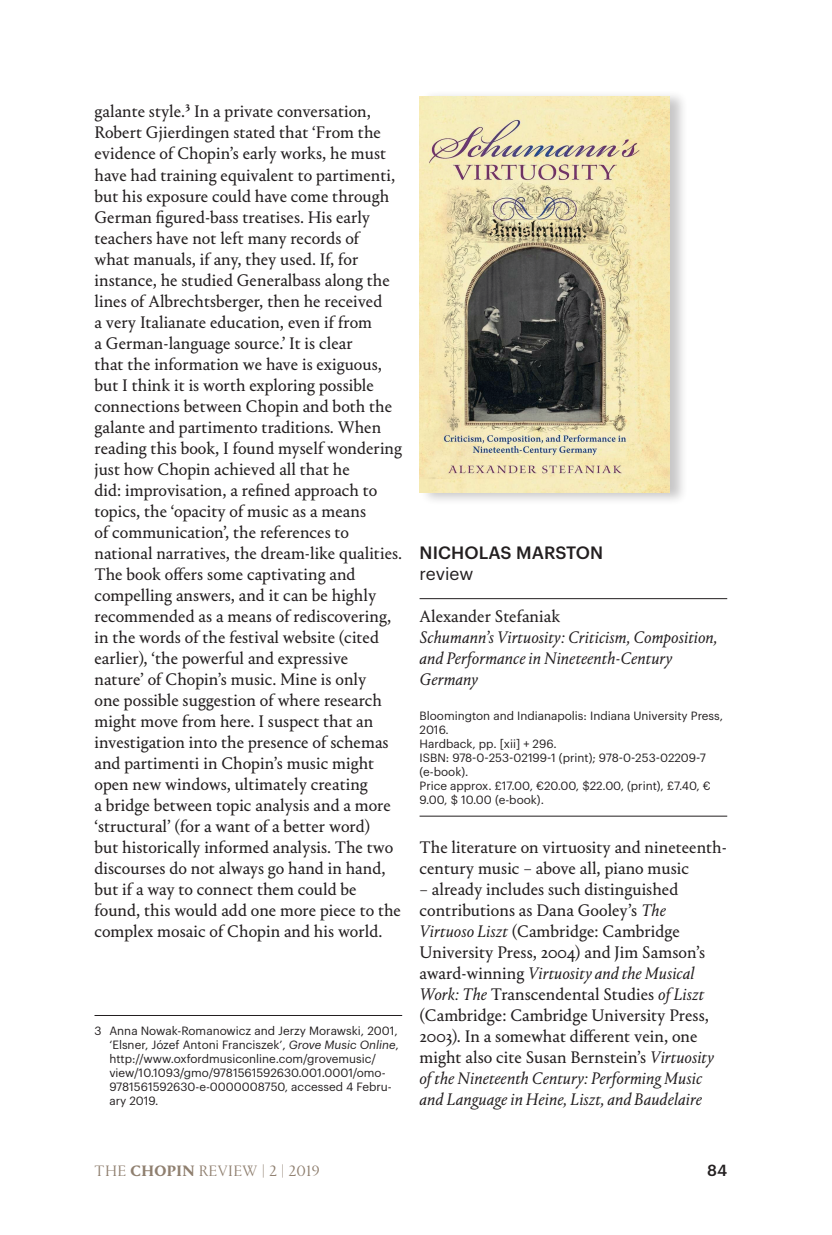
<style>
.page{position:relative;width:832px;height:1235px;background:#fff}
.page>*{position:absolute;margin:0;border:0;box-sizing:border-box;transform-origin:0 0}
.t1{font:17.5px/21px "Portrait Text";color:#231f20}
.t2{font:italic 17.5px/21px "Portrait Text";color:#231f20}
.t3{font:500 17.5px "Graphik";color:#231f20}
.t4{font:17.5px "Graphik";color:#231f20}
.t5{font:300 15.75px "Portrait";letter-spacing:.03em;color:#8f7f6f}
.t6{font:500 15.75px "Graphik";color:#231f20}
.t7{font:11.72px/14px "Graphik";color:#231f20}
.s1{font-style:italic}
.s2{font-weight:700}
</style>
<div class="page">
<hr style="left:94px;top:1015px;width:308px;height:1px;background:#231f20">
<hr style="left:419px;top:598px;width:308px;height:1px;background:#231f20">
<hr style="left:419px;top:816px;width:308px;height:1px;background:#231f20">
<div style="left:420px;top:90px;width:268px;height:415px;background:#231f20;opacity:.25"></div>
<img style="left:419px;top:96px;width:250px;height:397px">
<p class="t1" style="left:94px;top:100px;width:309px">galante style.3 In a private conversation, Robert Gjierdingen stated that ‘From the evidence of Chopin’s early works, he must have had training equivalent to partimenti, but his exposure could have come through German figured-bass treatises. His early teachers have not left many records of<br>what manuals, if any, they used. If, for instance, he studied Generalbass along the lines of Albrechtsberger, then he received<br>a very Italianate education, even if from<br>a German-language source.’ It is clear<br>that the information we have is exiguous, but I think it is worth exploring possible connections between Chopin and both the galante and partimento traditions. When reading this book, I found myself wondering just how Chopin achieved all that he<br>did: improvisation, a refined approach to topics, the ‘opacity of music as a means<br>of communication’, the references to national narratives, the dream-like qualities.<br>The book offers some captivating and compelling answers, and it can be highly recommended as a means of rediscovering, in the words of the festival website (cited earlier), ‘the powerful and expressive<br>nature’ of Chopin’s music. Mine is only<br>one possible suggestion of where research might move from here. I suspect that an investigation into the presence of schemas and partimenti in Chopin’s music might open new windows, ultimately creating<br>a bridge between topic analysis and a more ‘structural’ (for a want of a better word)<br>but historically informed analysis. The two discourses do not always go hand in hand, but if a way to connect them could be found, this would add one more piece to the complex mosaic of Chopin and his world.</p>
<p class="t7" style="left:109px;top:1022px;width:291px;text-indent:-15px">3 Anna Nowak-Romanowicz and Jerzy Morawski, 2001, ‘Elsner, Józef Antoni Franciszek’, <span class="s1">Grove Music Online</span>, http://www.oxfordmusiconline.com/grovemusic/ view/10.1093/gmo/9781561592630.001.0001/omo-9781561592630-e-0000008750, accessed 4 Febru&shy;ary 2019.</p>
<p class="t3" style="left:419px;top:539px;width:26px">NICHOLAS</p>
<p class="t3" style="left:516px;top:539px;width:29px">MARSTON</p>
<p class="t4" style="left:419px;top:560px;width:55px">review</p>
<p class="t1" style="left:419px;top:604px;width:142px">Alexander Stefaniak</p>
<p class="t2" style="left:419px;top:625px;width:300px">Schumann’s Virtuosity: Criticism, Composition, and Performance in Nineteenth-Century<br>Germany</p>
<p class="t7" style="left:419px;top:707px;width:305px">Bloomington and I ndianapolis: I ndiana University Press, 2016.<br>Hardback, pp. [xii] + 296.<br>IS BN : 978-0-253-02199-1 (print); 978-0-253-02209-7 (e-book).<br>Price approx. £17.00, €20.00, $22.00, (print), £7.40, € 9.00, $ 10.00 (e-book).</p>
<p class="t1" style="left:419px;top:835px;width:309px">The literature on virtuosity and nineteenth&shy;century music – above all, piano music</p>
<p class="t1" style="left:419px;top:877px;width:296px">– already includes such distinguished contributions as Dana Gooley’s <span class="s1">The Virtuoso Liszt</span> (Cambridge: Cambridge University Press, 2004) and Jim Samson’s award-winning <span class="s1">Virtuosity and the Musical Work: The</span> Transcendental Studies <span class="s1">of Liszt </span>(Cambridge: Cambridge University Press, 2003). In a somewhat different vein, one might also cite Susan Bernstein’s <span class="s1">Virtuosity of the Nineteenth Century: Performing Music and Language in Heine, Liszt, and Baudelaire</span></p>
<p class="t5" style="left:95px;top:1160px;width:226px">THE <span class="s2">CHOPIN</span> REVIEW | 2 | 2019</p>
<p class="t6" style="left:707px;top:1158px;width:22px">84</p>
</div>
